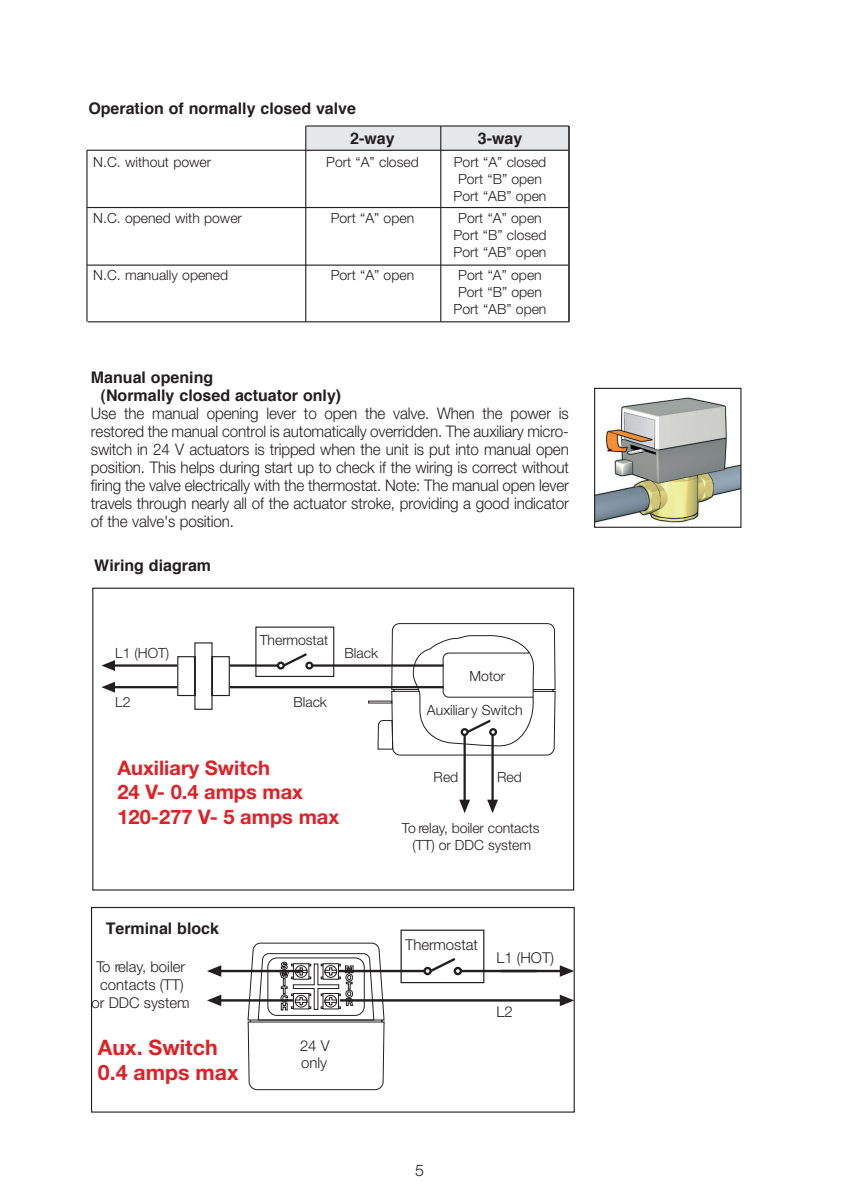
<style>
.page{position:relative;width:842px;height:1191px;background:#fff}
.page>*{position:absolute;margin:0;border:0;box-sizing:border-box;transform-origin:0 0}
.t1{font:700 21.4px/25.6px "Helvetica Neue LT Com";color:#e02025}
.t2{font:700 20px/24px "Helvetica Neue LT Com";color:#e02025}
.Normale{font:300 16px/18px "Helvetica Neue LT Std";letter-spacing:-.01em;color:#231f20;text-align:justify;scale:.95 1}
.Normale-2{font:700 16px "Helvetica";color:#231f20}
.Normale-3{font:300 16px "Helvetica Neue LT Std";letter-spacing:-.01em;color:#231f20}
.t3{font:300 15px/18px "Helvetica Neue LT Std";color:#231f20;text-align:center}
.Normale-4{font:300 14px/16.8px "Helvetica Neue LT Std";color:#231f20;text-align:center}
</style>
<div class="page">
<div style="left:306px;top:126px;width:262px;height:24px;background:#e6e7e9"></div>
<hr style="left:87px;top:207px;width:481px;height:1px;background:#231f20">
<hr style="left:87px;top:150px;width:481px;height:1px;background:#231f20">
<hr style="left:306px;top:125px;width:263px;height:2px;background:#231f20">
<hr style="left:86px;top:150px;width:2px;height:172px;background:#231f20">
<hr style="left:305px;top:126px;width:1px;height:196px;background:#231f20">
<hr style="left:440px;top:126px;width:1px;height:196px;background:#231f20">
<hr style="left:568px;top:126px;width:1px;height:196px;background:#231f20">
<hr style="left:87px;top:264px;width:481px;height:2px;background:#231f20">
<hr style="left:88px;top:321px;width:481px;height:1px;background:#231f20">
<img style="left:596px;top:397px;width:143px;height:126px">
<div style="left:594px;top:388px;width:147px;height:140px;border:1px solid #231f20"></div>
<hr style="left:312px;top:664px;width:132px;height:2px;background:#231f20">
<svg style="left:177px;top:626px;width:158px;height:84px"></svg>
<hr style="left:229px;top:686px;width:215px;height:2px;background:#231f20">
<hr style="left:114px;top:686px;width:63px;height:2px;background:#231f20">
<svg style="left:101px;top:682px;width:14px;height:10px"></svg>
<hr style="left:114px;top:664px;width:63px;height:2px;background:#231f20">
<svg style="left:101px;top:660px;width:14px;height:11px"></svg>
<svg style="left:368px;top:623px;width:187px;height:190px"></svg>
<div style="left:92px;top:587px;width:482px;height:303px;border:1px solid #231f20"></div>
<hr style="left:461px;top:969px;width:75px;height:3px;background:#231f20">
<div style="left:400px;top:929px;width:84px;height:54px;border:1px solid #231f20"></div>
<hr style="left:220px;top:999px;width:83px;height:2px;background:#231f20">
<svg style="left:207px;top:994px;width:14px;height:12px"></svg>
<hr style="left:340px;top:999px;width:221px;height:2px;background:#231f20">
<svg style="left:560px;top:994px;width:13px;height:12px"></svg>
<hr style="left:501px;top:969px;width:60px;height:3px;background:#231f20">
<svg style="left:560px;top:965px;width:13px;height:11px"></svg>
<svg style="left:247px;top:942px;width:216px;height:149px"></svg>
<hr style="left:220px;top:969px;width:83px;height:3px;background:#231f20">
<svg style="left:207px;top:965px;width:14px;height:11px"></svg>
<div style="left:91px;top:907px;width:484px;height:205px;border:1px solid #231f20"></div>
<p class="Normale-2" style="left:88px;top:99px;width:269px">Operation of normally closed valve</p>
<p class="Normale-2" style="left:350px;top:128px;width:46px">2-way</p>
<p class="Normale-2" style="left:478px;top:128px;width:46px">3-way</p>
<p class="Normale-4" style="left:93px;top:153px;width:120px">N.C. without power</p>
<p class="Normale-4" style="left:326px;top:153px;width:94px">Port “A” closed</p>
<p class="Normale-4" style="left:454px;top:153px;width:94px">Port “A” closed</p>
<p class="Normale-4" style="left:458px;top:170px;width:86px">Port “B” open</p>
<p class="Normale-4" style="left:454px;top:187px;width:94px">Port “AB” open</p>
<p class="Normale-4" style="left:93px;top:210px;width:150px">N.C. opened with power</p>
<p class="Normale-4" style="left:331px;top:210px;width:85px">Port “A” open</p>
<p class="Normale-4" style="left:458px;top:210px;width:85px">Port “A” open</p>
<p class="Normale-4" style="left:453px;top:227px;width:95px">Port “B” closed</p>
<p class="Normale-4" style="left:454px;top:244px;width:94px">Port “AB” open</p>
<p class="Normale-4" style="left:93px;top:266px;width:136px">N.C. manually opened</p>
<p class="Normale-4" style="left:331px;top:266px;width:85px">Port “A” open</p>
<p class="Normale-4" style="left:458px;top:266px;width:85px">Port “A” open</p>
<p class="Normale-4" style="left:458px;top:283px;width:86px">Port “B” open</p>
<p class="Normale-4" style="left:454px;top:300px;width:94px">Port “AB” open</p>
<p class="Normale-2" style="left:91px;top:367px;width:124px">Manual opening</p>
<p class="Normale-2" style="left:101px;top:385px;width:242px">(Normally closed actuator only)</p>
<p class="Normale" style="left:91px;top:404px;width:505px">Use the manual opening lever to open the valve. When the power is restored the manual control is automatically overridden. The auxiliary micro&shy;switch in 24 V actuators is tripped when the unit is put into manual open position. This helps during start up to check if the wiring is correct without firing the valve electrically with the thermostat. Note: The manual open lever travels through nearly all of the actuator stroke, providing a good indicator of the valve's position.</p>
<p class="Normale-2" style="left:94px;top:555px;width:118px">Wiring diagram</p>
<p class="Normale-4" style="left:115px;top:644px;width:56px">L1 (HOT)</p>
<p class="Normale-4" style="left:115px;top:693px;width:17px">L2</p>
<p class="Normale-4" style="left:260px;top:632px;width:70px">Thermostat</p>
<p class="Normale-4" style="left:293px;top:693px;width:35px">Black</p>
<p class="Normale-4" style="left:344px;top:644px;width:35px">Black</p>
<p class="t2" style="left:117px;top:755px;width:223px">Auxiliary Switch<br>24 V- 0.4 amps max<br>120-277 V- 5 amps max</p>
<p class="Normale-4" style="left:469px;top:667px;width:37px">Motor</p>
<p class="Normale-4" style="left:427px;top:701px;width:97px">Auxiliar y Switch</p>
<p class="Normale-4" style="left:434px;top:768px;width:26px">Red</p>
<p class="Normale-4" style="left:497px;top:768px;width:26px">Red</p>
<p class="Normale-4" style="left:402px;top:819px;width:139px">To relay, boiler contacts (TT) or DDC system</p>
<p class="Normale-2" style="left:106px;top:918px;width:115px">Terminal block</p>
<p class="t3" style="left:92px;top:957px;width:100px">To relay, boiler contacts (TT) or DDC system.</p>
<p class="t1" style="left:98px;top:1033px;width:142px">Aux. Switch<br>0.4 amps max</p>
<p class="t3" style="left:300px;top:1035px;width:31px;text-align:left">24 V only</p>
<p class="t3" style="left:405px;top:935px;width:74px">Thermostat</p>
<p class="t3" style="left:496px;top:948px;width:59px">L1 (HOT)</p>
<p class="t3" style="left:496px;top:1002px;width:18px">L2</p>
<p class="Normale-3" style="left:415px;top:1160px;width:10px">5</p>
</div>
